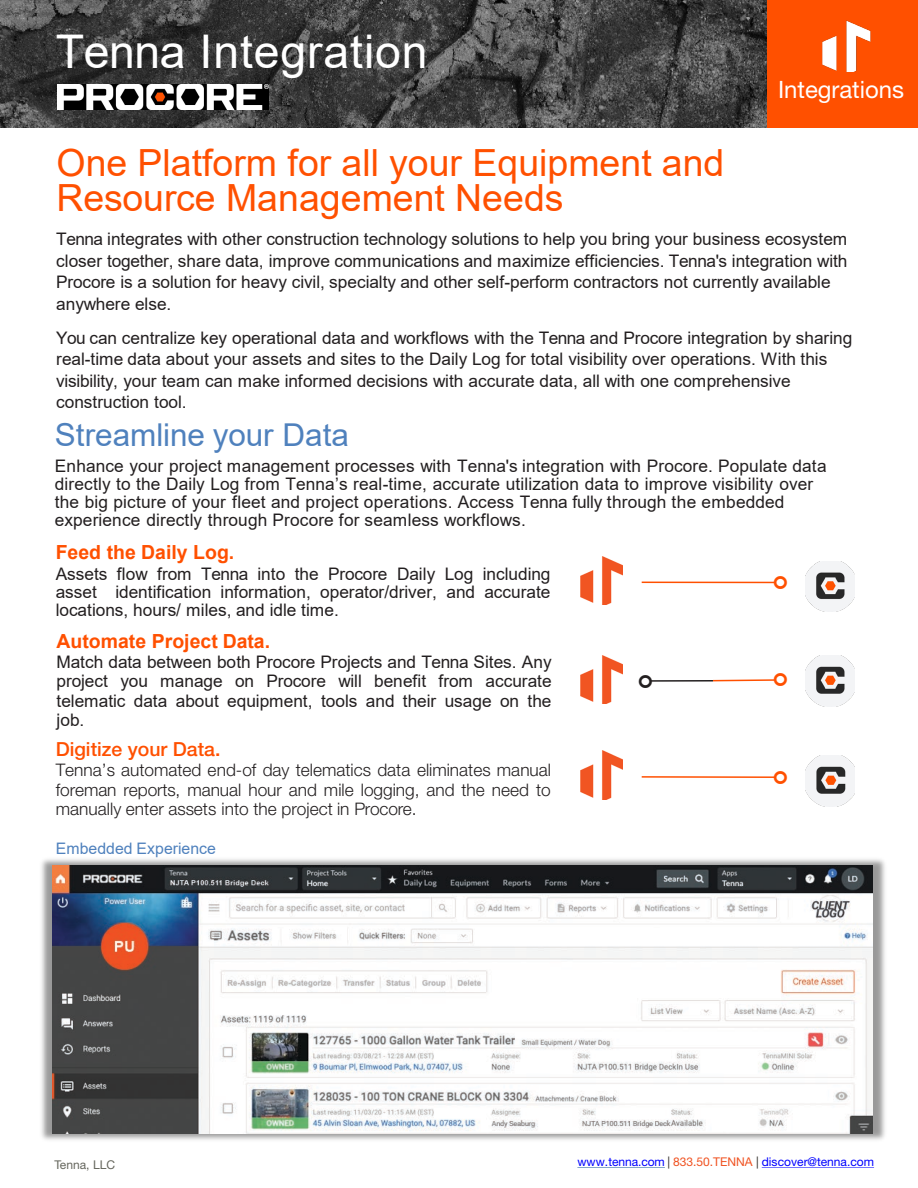
<style>
.page{position:relative;width:918px;height:1188px;background:#fff}
.page>*{position:absolute;margin:0;border:0;box-sizing:border-box;transform-origin:0 0}
.t1{font:46.5px "Arial";letter-spacing:.02em;color:#fff}
.t2{font:37.5px/34.8px "Arial";color:#ff5000}
.t3{font:31.5px "Arial";color:#4f81bd}
.t4{font:24px "Helvetica Neue LT Std";color:#fff}
.t5{font:700 19.5px "Arial";color:#ff5000}
.t6{font:500 19.5px "Helvetica Neue LT Std";color:#ff5000}
.t7{font:17.25px/18px "Arial";letter-spacing:-.005em;color:#231f20}
.t8{font:300 17.25px/19.5px "Helvetica Neue LT Std";color:#231f20;text-align:justify}
.t9{font:15.9px "Arial";color:#4f81bd}
.t10{font:12px "Helvetica Neue LT Std";letter-spacing:-.005em;color:#00f}
.t11{font:12px "Helvetica Neue LT Std";letter-spacing:-.005em;color:#66675e}
.s1{color:#2d2a26}
.s2{color:#f05322}
</style>
<div class="page">
<img style="left:0;top:0;width:768px;height:127px">
<div style="left:768px;top:0;width:150px;height:127px;background:#ff5000"></div>
<img style="left:822px;top:20px;width:49px;height:51px">
<svg style="left:577px;top:1167px;width:88px;height:1px"></svg>
<svg style="left:762px;top:1167px;width:112px;height:1px"></svg>
<img style="left:41px;top:859px;width:844px;height:281px">
<img style="left:53px;top:865px;width:820px;height:269px">
<img style="left:581px;top:556px;width:42px;height:48px">
<hr style="left:642px;top:582px;width:133px;height:1px;background:#ff5000">
<img style="left:806px;top:561px;width:49px;height:51px">
<img style="left:581px;top:655px;width:42px;height:49px">
<hr style="left:651px;top:680px;width:62px;height:2px;background:#231f20">
<img style="left:806px;top:656px;width:49px;height:50px">
<img style="left:581px;top:751px;width:42px;height:48px">
<hr style="left:642px;top:776px;width:133px;height:2px;background:#ff5000">
<img style="left:806px;top:756px;width:49px;height:51px">
<img style="left:58px;top:84px;width:210px;height:26px">
<svg style="left:711px;top:679px;width:64px;height:3px"></svg>
<h2 class="t1" style="left:56px;top:19px;width:374px">Tenna Integration</h2>
<p class="t2" style="left:57px;top:145px;width:669px">One Platform for all your Equipment and<br>Resource Management Needs</p>
<p class="t4" style="left:778px;top:76px;width:128px">Integrations</p>
<p class="t7" style="left:56px;top:228px;width:793px;line-height:21.5px">Tenna integrates with other construction technology solutions to help you bring your business ecosystem closer together, share data, improve communications and maximize efficiencies. Tenna's integration with Procore is a solution for heavy civil, specialty and other self-perform contractors not currently available anywhere else.</p>
<p class="t7" style="left:56px;top:327px;width:798px;line-height:21.6px">You can centralize key operational data and workflows with the Tenna and Procore integration by sharing real-time data about your assets and sites to the Daily Log for total visibility over operations. With this visibility, your team can make informed decisions with accurate data, all with one comprehensive construction tool.</p>
<p class="t3" style="left:55px;top:413px;width:296px">Streamline your Data</p>
<p class="t7" style="left:55px;top:457px;width:773px">Enhance your project management processes with Tenna's integration with Procore. Populate data directly to the Daily Log from Tenna’s real-time, accurate utilization data to improve visibility over the big picture of your fleet and project operations. Access Tenna fully through the embedded experience directly through Procore for seamless workflows.</p>
<p class="t5" style="left:56px;top:538px;width:180px">Feed the Daily Log.</p>
<p class="t7" style="left:56px;top:565px;width:496px;text-align:justify">Assets flow from Tenna into the Procore Daily Log including asset identification information, operator/driver, and accurate locations, hours/ miles, and idle time.</p>
<p class="t5" style="left:57px;top:627px;width:215px">Automate Project Data.</p>
<p class="t7" style="left:57px;top:652px;width:497px;line-height:19.5px;text-align:justify">Match data between both Procore Projects and Tenna Sites. Any project you manage on Procore will benefit from accurate telematic data about equipment, tools and their usage on the job.</p>
<p class="t6" style="left:56px;top:737px;width:166px">Digitize your Data.</p>
<p class="t8" style="left:56px;top:760px;width:497px">Tenna’s automated end-of day telematics data eliminates manual foreman reports, manual hour and mile logging, and the need to manually enter assets into the project in Procore.</p>
<p class="t9" style="left:56px;top:837px;width:162px">Embedded Experience</p>
<p class="t11" style="left:55px;top:1158px;width:62px">Tenna, LLC</p>
<p class="t10" style="left:577px;top:1155px;width:298px">www.tenna.com <span class="s1">|</span> <span class="s2">833.50.TENNA</span> <span class="s1">|</span> discover@tenna.com</p>
</div>
